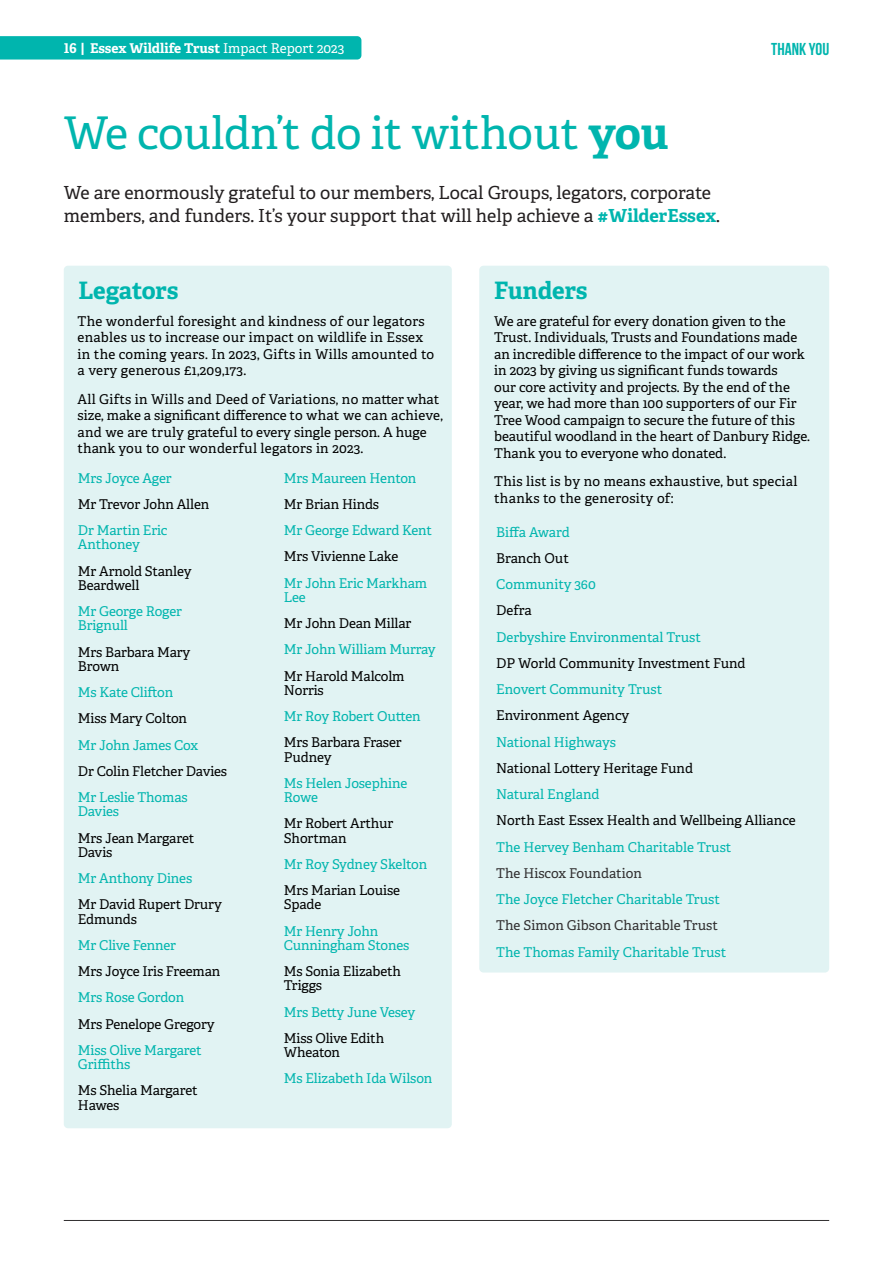
<style>
.page{position:relative;width:893px;height:1263px;background:#fff}
.page>*{position:absolute;margin:0;border:0;box-sizing:border-box;transform-origin:0 0}
.t1{font:45px "Adelle";letter-spacing:-.01em;color:#00b5ae}
.t2{font:700 24px "Adelle";letter-spacing:-.01em;color:#00b5ae}
.t3{font:18px/22.5px "Adelle";color:#231f20}
.t4{font:700 17.25px "Bebas Neue";color:#00b5ae}
.t5{font:13.5px/16.5px "Adelle";color:#000}
.t6{font:13.5px/14.2px "Adelle";letter-spacing:-.01em;color:#00b5ae}
.t7{font:13.5px/16.5px "Adelle";letter-spacing:.02em;color:#000}
.t8{font:13.5px "Adelle";color:#312f30}
.t9{font:700 13.5px "Adelle";color:#fff}
.s1{font-weight:400}
.s2{font-weight:700}
.s3{font-weight:700;color:#00b5ae}
</style>
<div class="page">
<svg style="left:0;top:36px;width:361px;height:24px;background:#06b6b0"></svg>
<hr style="left:64px;top:1220px;width:765px;height:1px;background:#312f30">
<div style="left:479px;top:266px;width:350px;height:706px;background:#e1f3f3;border-radius:4px"></div>
<div style="left:64px;top:266px;width:388px;height:862px;background:#e1f3f3;border-radius:4px"></div>
<p class="t9" style="left:64px;top:38px;width:282px">16 | Essex Wildlife Trust <span class="s1">Impact Report 2023</span></p>
<p class="t4" style="left:771px;top:40px;width:59px">THANK YOU</p>
<p class="t1" style="left:64px;top:100px;width:606px">We couldn’t do it without <span class="s2">you</span></p>
<p class="t3" style="left:64px;top:181px;width:658px">We are enormously grateful to our members, Local Groups, legators, corporate members, and funders. It’s your support that will help achieve a <span class="s3">#WilderEssex</span>.</p>
<p class="t2" style="left:78px;top:273px;width:102px">Legators</p>
<p class="t2" style="left:494px;top:273px;width:95px">Funders</p>
<p class="t7" style="left:78px;top:312px;width:358px">The wonderful foresight and kindness of our legators enables us to increase our impact on wildlife in Essex in the coming years. In 2023, Gifts in Wills amounted to a very generous £1,209,173.</p>
<p class="t5" style="left:78px;top:390px;width:367px">All Gifts in Wills and Deed of Variations, no matter what size, make a significant difference to what we can achieve, and we are truly grateful to every single person. A huge thank you to our wonderful legators in 2023.</p>
<p class="t5" style="left:494px;top:312px;width:318px">We are grateful for every donation given to the Trust. Individuals, Trusts and Foundations made an incredible difference to the impact of our work in 2023 by giving us significant funds towards<br>our core activity and projects. By the end of the year, we had more than 100 supporters of our Fir Tree Wood campaign to secure the future of this beautiful woodland in the heart of Danbury Ridge.<br>Thank you to everyone who donated.</p>
<p class="t7" style="left:494px;top:473px;width:305px">This list is by no means exhaustive, but special thanks to the generosity of:</p>
<p class="t6" style="left:78px;top:470px;width:95px">Mrs Joyce Ager</p>
<p class="t5" style="left:78px;top:495px;width:133px">Mr Trevor John Allen</p>
<p class="t6" style="left:78px;top:523px;width:91px">Dr Martin Eric<br>Anthoney</p>
<p class="t5" style="left:78px;top:563px;width:115px;line-height:14.2px">Mr Arnold Stanley<br>Beardwell</p>
<p class="t6" style="left:78px;top:604px;width:106px">Mr George Roger<br>Brignull</p>
<p class="t5" style="left:78px;top:644px;width:114px;line-height:14.2px">Mrs Barbara Mary<br>Brown</p>
<p class="t6" style="left:78px;top:685px;width:97px">Ms Kate Clifton</p>
<p class="t5" style="left:78px;top:710px;width:111px">Miss Mary Colton</p>
<p class="t6" style="left:78px;top:737px;width:122px">Mr John James Cox</p>
<p class="t5" style="left:78px;top:762px;width:151px">Dr Colin Fletcher Davies</p>
<p class="t6" style="left:78px;top:790px;width:111px">Mr Leslie Thomas<br>Davies</p>
<p class="t5" style="left:78px;top:830px;width:118px;line-height:14.2px">Mrs Jean Margaret<br>Davis</p>
<p class="t6" style="left:78px;top:871px;width:116px">Mr Anthony Dines</p>
<p class="t5" style="left:78px;top:897px;width:145px;line-height:14.2px">Mr David Rupert Drury<br>Edmunds</p>
<p class="t6" style="left:78px;top:937px;width:100px">Mr Clive Fenner</p>
<p class="t5" style="left:78px;top:962px;width:144px">Mrs Joyce Iris Freeman</p>
<p class="t6" style="left:78px;top:990px;width:108px">Mrs Rose Gordon</p>
<p class="t5" style="left:78px;top:1015px;width:138px">Mrs Penelope Gregory</p>
<p class="t6" style="left:78px;top:1042px;width:125px">Miss Olive Margaret<br>Griffiths</p>
<p class="t5" style="left:78px;top:1083px;width:121px;line-height:14.2px">Ms Shelia Margaret<br>Hawes</p>
<p class="t6" style="left:284px;top:470px;width:134px">Mrs Maureen Henton</p>
<p class="t5" style="left:284px;top:495px;width:97px">Mr Brian Hinds</p>
<p class="t6" style="left:284px;top:523px;width:150px">Mr George Edward Kent</p>
<p class="t5" style="left:284px;top:548px;width:116px">Mrs Vivienne Lake</p>
<p class="t6" style="left:284px;top:575px;width:145px">Mr John Eric Markham<br>Lee</p>
<p class="t5" style="left:284px;top:614px;width:129px">Mr John Dean Millar</p>
<p class="t6" style="left:284px;top:642px;width:153px">Mr John William Murray</p>
<p class="t5" style="left:284px;top:668px;width:122px;line-height:14.2px">Mr Harold Malcolm<br>Norris</p>
<p class="t6" style="left:284px;top:709px;width:138px">Mr Roy Robert Outten</p>
<p class="t5" style="left:284px;top:735px;width:119px;line-height:14.2px">Mrs Barbara Fraser<br>Pudney</p>
<p class="t6" style="left:284px;top:775px;width:125px">Ms Helen Josephine<br>Rowe</p>
<p class="t5" style="left:284px;top:816px;width:111px;line-height:14.2px">Mr Robert Arthur<br>Shortman</p>
<p class="t6" style="left:284px;top:856px;width:145px">Mr Roy Sydney Skelton</p>
<p class="t5" style="left:284px;top:883px;width:118px;line-height:14.2px">Mrs Marian Louise<br>Spade</p>
<p class="t6" style="left:284px;top:923px;width:127px">Mr Henry John<br>Cunningham Stones</p>
<p class="t5" style="left:284px;top:964px;width:119px;line-height:14.2px">Ms Sonia Elizabeth<br>Triggs</p>
<p class="t6" style="left:284px;top:1004px;width:133px">Mrs Betty June Vesey</p>
<p class="t5" style="left:284px;top:1030px;width:102px;line-height:14.2px">Miss Olive Edith<br>Wheaton</p>
<p class="t6" style="left:284px;top:1071px;width:150px">Ms Elizabeth Ida Wilson</p>
<p class="t6" style="left:496px;top:524px;width:75px">Biffa Award</p>
<p class="t5" style="left:496px;top:549px;width:74px">Branch Out</p>
<p class="t6" style="left:496px;top:577px;width:101px">Community 360</p>
<p class="t5" style="left:496px;top:602px;width:37px">Defra</p>
<p class="t6" style="left:496px;top:629px;width:206px">Derbyshire Environmental Trust</p>
<p class="t5" style="left:496px;top:654px;width:251px">DP World Community Investment Fund</p>
<p class="t6" style="left:496px;top:682px;width:168px">Enovert Community Trust</p>
<p class="t5" style="left:496px;top:707px;width:135px">Environment Agency</p>
<p class="t6" style="left:496px;top:734px;width:121px">National Highways</p>
<p class="t5" style="left:496px;top:759px;width:198px">National Lottery Heritage Fund</p>
<p class="t6" style="left:496px;top:787px;width:105px">Natural England</p>
<p class="t5" style="left:496px;top:812px;width:301px">North East Essex Health and Wellbeing Alliance</p>
<p class="t6" style="left:496px;top:839px;width:237px">The Hervey Benham Charitable Trust</p>
<p class="t8" style="left:496px;top:863px;width:147px">The Hiscox Foundation</p>
<p class="t6" style="left:496px;top:892px;width:225px">The Joyce Fletcher Charitable Trust</p>
<p class="t8" style="left:496px;top:916px;width:223px">The Simon Gibson Charitable Trust</p>
<p class="t6" style="left:496px;top:944px;width:232px">The Thomas Family Charitable Trust</p>
</div>
